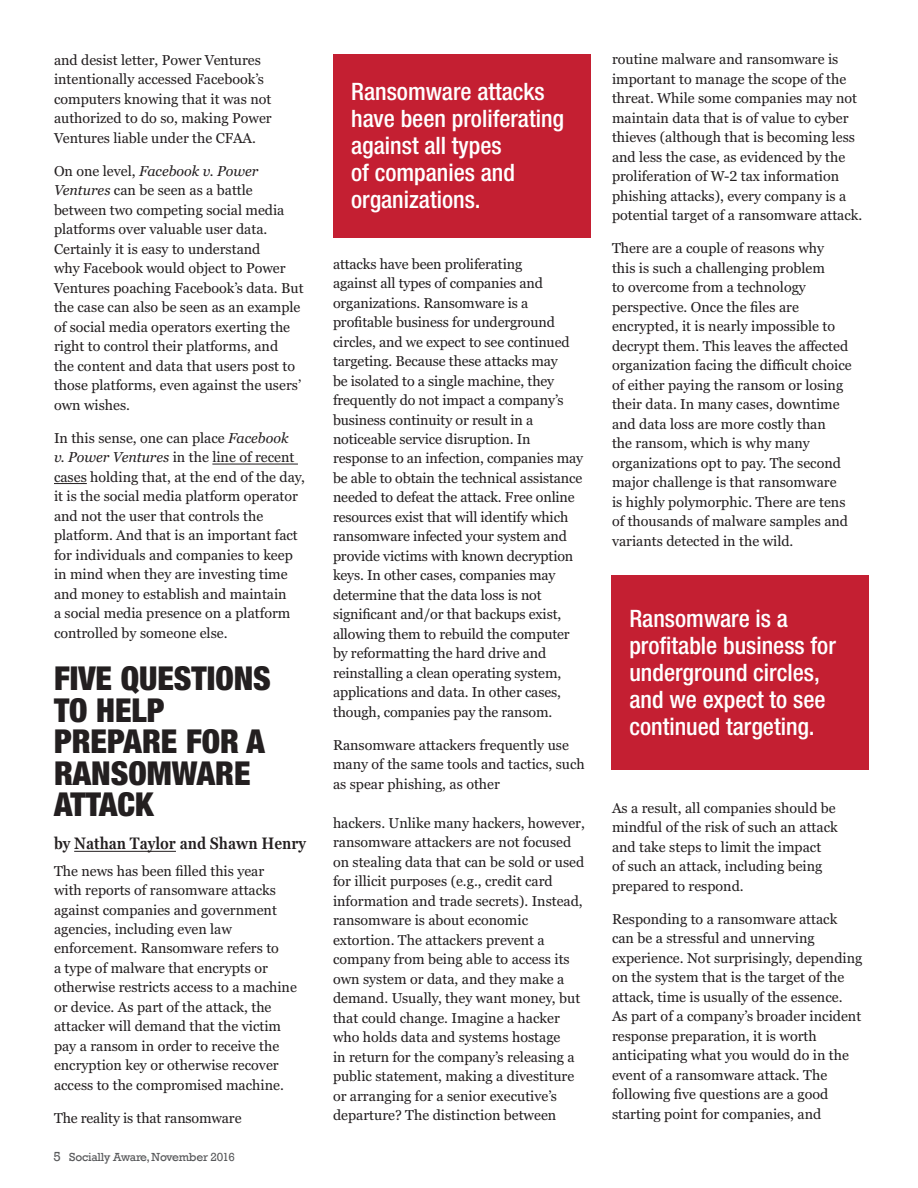
<style>
.page{position:relative;width:918px;height:1188px;background:#fff}
.page>*{position:absolute;margin:0;border:0;box-sizing:border-box;transform-origin:0 0}
.t1{font:900 condensed 33px/31.5px "Helvetica Neue LT Std";color:#231f20}
.t2{font:500 condensed 24px/27px "Helvetica Neue LT Std";color:#fff}
.t3{font:600 condensed 16.5px "Georgia Pro";color:#231f20}
.t4{font:14.25px/19.5px "Georgia Pro";color:#231f20}
.t5{font:12px "Rockwell";letter-spacing:-.02em;color:#57585a}
.s1{font-style:italic}
.s2{font-size:13.5px}
</style>
<div class="page">
<hr style="left:212px;top:464px;width:86px;height:1px;background:#231f20">
<hr style="left:54px;top:483px;width:33px;height:1px;background:#231f20">
<hr style="left:74px;top:851px;width:102px;height:1px;background:#231f20">
<div style="left:333px;top:54px;width:258px;height:184px;background:#c41f32"></div>
<div style="left:611px;top:575px;width:258px;height:195px;background:#c41f32"></div>
<p class="t4" style="left:54px;top:51px;width:219px">and desist letter, Power Ventures intentionally accessed Facebook’s computers knowing that it was not authorized to do so, making Power Ventures liable under the CFAA.</p>
<p class="t4" style="left:54px;top:162px;width:251px">On one level, <span class="s1">Facebook v. Power Ventures</span> can be seen as a battle between two competing social media platforms over valuable user data.<br>Certainly it is easy to understand<br>why Facebook would object to Power Ventures poaching Facebook’s data. But the case can also be seen as an example of social media operators exerting the right to control their platforms, and<br>the content and data that users post to those platforms, even against the users’ own wishes.</p>
<p class="t4" style="left:54px;top:429px;width:252px">In this sense, one can place <span class="s1">Facebook<br>v. Power Ventures</span> in the line of recent cases holding that, at the end of the day, it is the social media platform operator and not the user that controls the platform. And that is an important fact for individuals and companies to keep in mind when they are investing time and money to establish and maintain<br>a social media presence on a platform controlled by someone else.</p>
<h1 class="t1" style="left:54px;top:662px;width:217px">FIVE QUESTIONS<br>TO HELP<br>PREPARE FOR A<br>RANSOMWARE<br>ATTACK</h1>
<p class="t3" style="left:54px;top:834px;width:254px">by Nathan Taylor and Shawn Henry</p>
<p class="t4" style="left:54px;top:861px;width:244px">The news has been filled this year<br>with reports of ransomware attacks against companies and government agencies, including even law enforcement. Ransomware refers to<br>a type of malware that encrypts or otherwise restricts access to a machine or device. As part of the attack, the attacker will demand that the victim pay a ransom in order to receive the encryption key or otherwise recover access to the compromised machine.</p>
<p class="t4" style="left:54px;top:1109px;width:189px">The reality is that ransomware</p>
<p class="t5" style="left:53px;top:1150px;width:183px"><span class="s2">5</span> Socially Aware, November 2016</p>
<h2 class="t2" style="left:351px;top:77px;width:214px">Ransomware attacks have been proliferating against all types<br>of companies and organizations.</h2>
<p class="t4" style="left:333px;top:254px;width:252px">attacks have been proliferating<br>against all types of companies and organizations. Ransomware is a profitable business for underground circles, and we expect to see continued targeting. Because these attacks may<br>be isolated to a single machine, they frequently do not impact a company’s business continuity or result in a noticeable service disruption. In response to an infection, companies may be able to obtain the technical assistance needed to defeat the attack. Free online resources exist that will identify which ransomware infected your system and provide victims with known decryption keys. In other cases, companies may determine that the data loss is not significant and/or that backups exist, allowing them to rebuild the computer by reformatting the hard drive and reinstalling a clean operating system, applications and data. In other cases, though, companies pay the ransom.</p>
<p class="t4" style="left:333px;top:736px;width:253px">Ransomware attackers frequently use many of the same tools and tactics, such as spear phishing, as other</p>
<p class="t4" style="left:333px;top:814px;width:253px">hackers. Unlike many hackers, however, ransomware attackers are not focused on stealing data that can be sold or used for illicit purposes (e.g., credit card information and trade secrets). Instead, ransomware is about economic extortion. The attackers prevent a company from being able to access its own system or data, and they make a demand. Usually, they want money, but that could change. Imagine a hacker who holds data and systems hostage<br>in return for the company’s releasing a public statement, making a divestiture or arranging for a senior executive’s departure? The distinction between</p>
<p class="t4" style="left:612px;top:50px;width:252px">routine malware and ransomware is important to manage the scope of the threat. While some companies may not maintain data that is of value to cyber thieves (although that is becoming less and less the case, as evidenced by the proliferation of W-2 tax information phishing attacks), every company is a potential target of a ransomware attack.</p>
<p class="t4" style="left:612px;top:239px;width:241px">There are a couple of reasons why<br>this is such a challenging problem<br>to overcome from a technology perspective. Once the files are encrypted, it is nearly impossible to decrypt them. This leaves the affected organization facing the difficult choice of either paying the ransom or losing their data. In many cases, downtime and data loss are more costly than<br>the ransom, which is why many organizations opt to pay. The second major challenge is that ransomware<br>is highly polymorphic. There are tens of thousands of malware samples and variants detected in the wild.</p>
<h2 class="t2" style="left:629px;top:604px;width:208px">Ransomware is a profitable business for underground circles, and we expect to see continued targeting.</h2>
<p class="t4" style="left:612px;top:799px;width:227px">As a result, all companies should be mindful of the risk of such an attack and take steps to limit the impact<br>of such an attack, including being prepared to respond.</p>
<p class="t4" style="left:612px;top:910px;width:252px">Responding to a ransomware attack can be a stressful and unnerving experience. Not surprisingly, depending on the system that is the target of the attack, time is usually of the essence.<br>As part of a company’s broader incident response preparation, it is worth anticipating what you would do in the event of a ransomware attack. The following five questions are a good starting point for companies, and</p>
</div>
